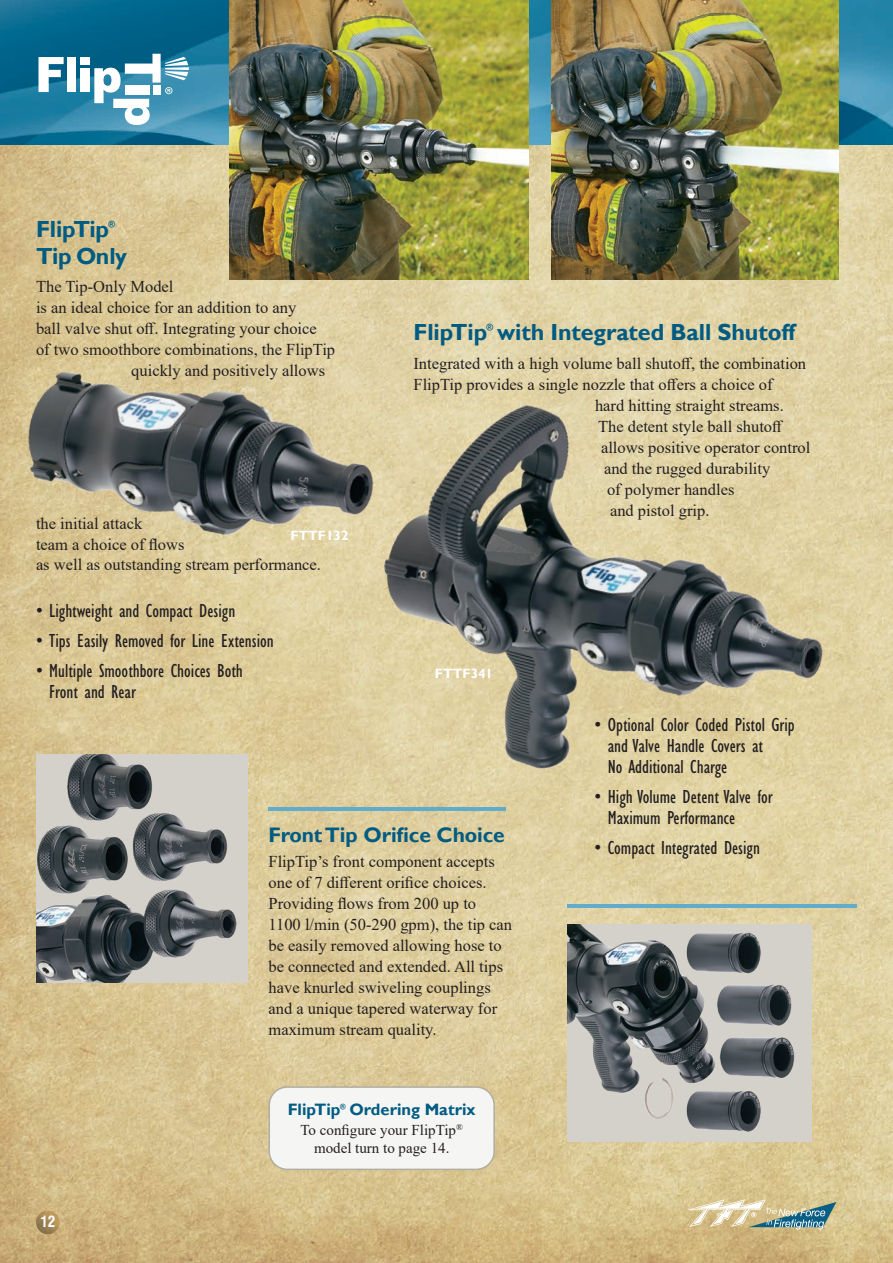
<style>
.page{position:relative;width:893px;height:1263px;background:#fff}
.page>*{position:absolute;margin:0;border:0;box-sizing:border-box;transform-origin:0 0}
.lead_ins{font:700 23.25px "Gill Sans";letter-spacing:-.005em;color:#005b82}
.lead_ins-2{font:700 21px "Gill Sans";letter-spacing:-.005em;color:#005b82}
.Flip_Tip_Bullet_Poin{font:condensed 19.5px/21px "Gill Sans Std";color:#231f20}
.body_smaller{font:16.5px/21px "Times New Roman";color:#231f20}
.lead_ins-3{font:700 16.5px "Gill Sans";color:#005b82}
.body_smaller-2{font:15px/18px "Times New Roman";color:#231f20;text-align:center}
.Sub_Head{font:700 condensed 15px "Swiss 721 BT";color:#fff}
.t1{font:700 13.5px "Gill Sans";color:#fff}
.lead_ins-4{font:700 9px "Gill Sans";color:#005b82}
</style>
<div class="page">
<img style="left:0;top:144px;width:893px;height:1119px">
<svg style="left:35px;top:1210px;width:25px;height:25px"></svg>
<img style="left:0;top:0;width:893px;height:144px">
<img style="left:567px;top:924px;width:245px;height:217px">
<hr style="left:567px;top:905px;width:290px;height:3px;background:#60acca">
<img style="left:342px;top:377px;width:527px;height:454px">
<svg style="left:39px;top:57px;width:25px;height:35px"></svg>
<div style="left:67px;top:57px;width:9px;height:35px;background:#fff"></div>
<div style="left:81px;top:57px;width:9px;height:8px;background:#fff"></div>
<div style="left:81px;top:68px;width:9px;height:24px;background:#fff"></div>
<svg style="left:94px;top:54px;width:95px;height:71px"></svg>
<hr style="left:268px;top:807px;width:238px;height:3px;background:#60acca">
<img style="left:552px;top:0;width:287px;height:279px">
<img style="left:230px;top:0;width:298px;height:279px">
<div style="left:269px;top:1087px;width:225px;height:82px;background:#f5f5f3;border-radius:18px"></div>
<div style="left:268px;top:1086px;width:227px;height:84px;border:2px solid #b0aea2;border-radius:18px"></div>
<img style="left:0;top:307px;width:427px;height:287px">
<img style="left:36px;top:754px;width:211px;height:228px">
<svg style="left:687px;top:1199px;width:149px;height:30px;background:#bbbca0"></svg>
<p class="lead_ins" style="left:36px;top:215px;width:75px">FlipTip</p>
<p class="lead_ins-4" style="left:108px;top:218px;width:8px">®</p>
<p class="lead_ins" style="left:36px;top:242px;width:93px">Tip Only</p>
<p class="body_smaller" style="left:36px;top:276px;width:139px">The Tip-Only Model</p>
<p class="body_smaller" style="left:36px;top:297px;width:262px">is an ideal choice for an addition to any</p>
<p class="body_smaller" style="left:36px;top:318px;width:282px">ball valve shut off. Integrating your choice</p>
<p class="body_smaller" style="left:36px;top:339px;width:301px">of two smoothbore combinations, the FlipTip</p>
<p class="body_smaller" style="left:131px;top:360px;width:195px">quickly and positively allows</p>
<p class="body_smaller" style="left:36px;top:513px;width:287px;line-height:20.2px">the initial attack<br>team a choice of flows<br>as well as outstanding stream performance.</p>
<p class="t1" style="left:290px;top:528px;width:60px">FTTF132</p>
<p class="Flip_Tip_Bullet_Poin" style="left:36px;top:600px;width:201px">• Lightweight and Compact Design</p>
<p class="Flip_Tip_Bullet_Poin" style="left:36px;top:630px;width:239px">• Tips Easily Removed for Line Extension</p>
<p class="Flip_Tip_Bullet_Poin" style="left:49px;top:660px;width:195px;text-indent:-13px">• Multiple Smoothbore Choices Both<br>Front and Rear</p>
<p class="lead_ins" style="left:413px;top:318px;width:383px">FlipTip with Integrated Ball Shutoff</p>
<p class="lead_ins-4" style="left:487px;top:322px;width:8px">®</p>
<p class="body_smaller" style="left:413px;top:352px;width:394px">Integrated with a high volume ball shutoff, the combination</p>
<p class="body_smaller" style="left:413px;top:373px;width:361px">FlipTip provides a single nozzle that offers a choice of</p>
<p class="body_smaller" style="left:595px;top:394px;width:190px">hard hitting straight streams.</p>
<p class="body_smaller" style="left:598px;top:415px;width:187px">The detent style ball shutoff</p>
<p class="body_smaller" style="left:601px;top:436px;width:211px">allows positive operator control</p>
<p class="body_smaller" style="left:604px;top:457px;width:168px">and the rugged durability</p>
<p class="body_smaller" style="left:607px;top:478px;width:129px">of polymer handles</p>
<p class="body_smaller" style="left:610px;top:499px;width:101px">and pistol grip.</p>
<p class="t1" style="left:435px;top:665px;width:60px">FTTF341</p>
<p class="Sub_Head" style="left:40px;top:1213px;width:16px">12</p>
<p class="lead_ins-2" style="left:268px;top:822px;width:238px">Front Tip Orifice Choice</p>
<p class="body_smaller" style="left:268px;top:850px;width:245px">FlipTip’s front component accepts one of 7 different orifice choices.<br>Providing flows from 200 up to 1100 l/min (50-290 gpm), the tip can be easily removed allowing hose to be connected and extended. All tips have knurled swiveling couplings and a unique tapered waterway for maximum stream quality.</p>
<p class="lead_ins-3" style="left:288px;top:1099px;width:190px">FlipTip<sup>®</sup> Ordering Matrix</p>
<p class="body_smaller-2" style="left:301px;top:1120px;width:164px">To configure your FlipTip<sup>® </sup>model turn to page 14.</p>
<p class="Flip_Tip_Bullet_Poin" style="left:608px;top:714px;width:189px;text-indent:-13px">• Optional Color Coded Pistol Grip and Valve Handle Covers at<br>No Additional Charge</p>
<p class="Flip_Tip_Bullet_Poin" style="left:608px;top:786px;width:166px;text-indent:-13px">• High Volume Detent Valve for<br>Maximum Performance</p>
<p class="Flip_Tip_Bullet_Poin" style="left:594px;top:837px;width:167px">• Compact Integrated Design</p>
</div>
